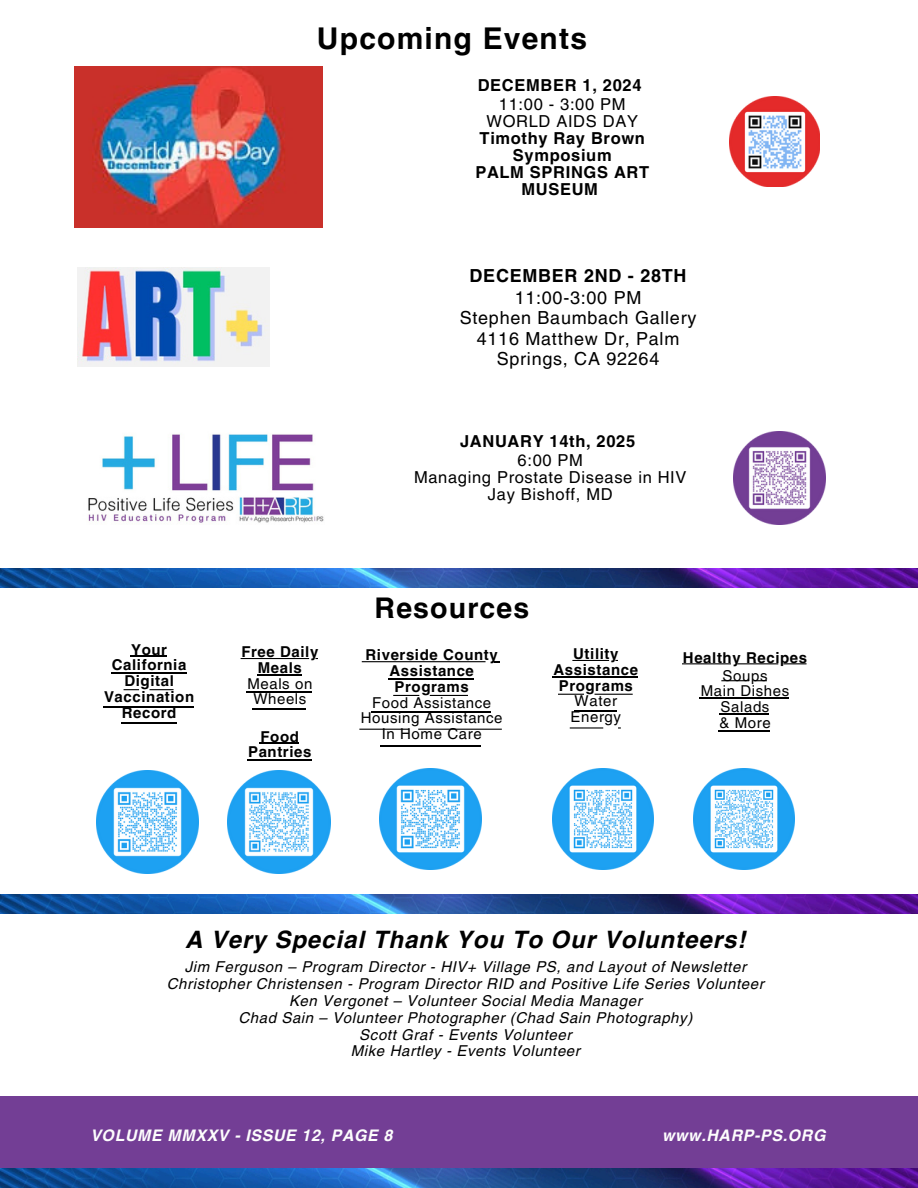
<style>
.page{position:relative;width:918px;height:1188px;background:#fff}
.page>*{position:absolute;margin:0;border:0;box-sizing:border-box;transform-origin:0 0}
.t1{font:700 30px "Helvetica LT Pro";letter-spacing:.04em;color:#000}
.t2{font:700 28.5px "Helvetica LT Pro";letter-spacing:.04em;color:#000}
.t3{font:italic 700 24px "Helvetica LT Pro";letter-spacing:.04em;color:#000}
.t4{font:18px/20.2px "Helvetica LT Pro";letter-spacing:.04em;color:#000;text-align:center}
.t5{font:700 18px/22.5px "Helvetica LT Pro";letter-spacing:.04em;color:#000;text-align:center}
.t6{font:700 16.5px/16.8px "Helvetica LT Pro";letter-spacing:.04em;color:#000;text-align:center}
.t7{font:16.5px/16.8px "Helvetica LT Pro";letter-spacing:.04em;color:#000;text-align:center}
.t8{font:italic 700 15.9px "Helvetica LT Pro";letter-spacing:.04em;color:#fdfdfd}
.t9{font:italic 15px/16.8px "Helvetica LT Pro";letter-spacing:.04em;color:#000;text-align:center}
.t10{font:700 15px/15.8px "Helvetica LT Pro";letter-spacing:.04em;color:#000;text-align:center}
.t11{font:15px/15.8px "Helvetica LT Pro";letter-spacing:.04em;color:#000;text-align:center}
.s1{font-weight:400}
.s2{font-weight:700}
</style>
<div class="page">
<img style="left:88px;top:434px;width:236px;height:90px">
<img style="left:0;top:895px;width:918px;height:19px">
<img style="left:97px;top:771px;width:102px;height:102px">
<img style="left:228px;top:771px;width:102px;height:102px">
<img style="left:380px;top:768px;width:101px;height:102px">
<img style="left:553px;top:768px;width:101px;height:102px">
<img style="left:693px;top:768px;width:102px;height:102px">
<img style="left:0;top:568px;width:918px;height:19px">
<img style="left:733px;top:432px;width:93px;height:92px">
<div style="left:0;top:1096px;width:918px;height:92px;background:#733e95"></div>
<img style="left:75px;top:67px;width:247px;height:160px">
<img style="left:729px;top:96px;width:90px;height:90px">
<img style="left:0;top:1168px;width:918px;height:20px">
<img style="left:77px;top:268px;width:193px;height:99px">
<hr style="left:103px;top:706px;width:91px;height:1px;background:#000">
<hr style="left:111px;top:672px;width:75px;height:1px;background:#000">
<hr style="left:121px;top:723px;width:55px;height:1px;background:#000">
<svg style="left:124px;top:689px;width:50px;height:1px"></svg>
<hr style="left:130px;top:655px;width:37px;height:1px;background:#000">
<svg style="left:241px;top:658px;width:77px;height:1px"></svg>
<hr style="left:247px;top:692px;width:65px;height:1px;background:#000">
<hr style="left:253px;top:709px;width:53px;height:1px;background:#000">
<hr style="left:257px;top:675px;width:45px;height:1px;background:#000">
<hr style="left:258px;top:759px;width:53px;height:1px;background:#000">
<hr style="left:260px;top:742px;width:39px;height:1px;background:#000">
<hr style="left:388px;top:678px;width:85px;height:1px;background:#000">
<svg style="left:393px;top:695px;width:75px;height:1px"></svg>
<svg style="left:359px;top:729px;width:143px;height:1px"></svg>
<hr style="left:371px;top:712px;width:120px;height:1px;background:#000">
<hr style="left:380px;top:746px;width:101px;height:1px;background:#000">
<svg style="left:362px;top:661px;width:137px;height:1px"></svg>
<hr style="left:553px;top:677px;width:85px;height:1px;background:#000">
<svg style="left:558px;top:694px;width:75px;height:1px"></svg>
<svg style="left:570px;top:727px;width:51px;height:2px"></svg>
<svg style="left:572px;top:660px;width:46px;height:1px"></svg>
<hr style="left:574px;top:711px;width:43px;height:1px;background:#000">
<svg style="left:682px;top:663px;width:125px;height:1px"></svg>
<hr style="left:700px;top:697px;width:89px;height:1px;background:#000">
<hr style="left:718px;top:731px;width:52px;height:1px;background:#000">
<hr style="left:719px;top:714px;width:50px;height:1px;background:#000">
<svg style="left:721px;top:680px;width:46px;height:1px"></svg>
<h3 class="t1" style="left:317px;top:27px;width:272px">Upcoming Events</h3>
<p class="t6" style="left:478px;top:77px;width:165px;line-height:19.2px">DECEMBER 1, 2024<br><span class="s1">11:00 - 3:00 PM</span></p>
<p class="t7" style="left:487px;top:114px;width:153px">WORLD AIDS DAY</p>
<p class="t6" style="left:475px;top:131px;width:175px">Timothy Ray Brown<br>Symposium<br>PALM SPRINGS ART<br>MUSEUM</p>
<h1 class="t5" style="left:470px;top:266px;width:218px">DECEMBER 2ND - 28TH<br><span class="s1">11:00-3:00 PM</span></h1>
<h1 class="t4" style="left:460px;top:310px;width:238px">Stephen Baumbach Gallery<br>4116 Matthew Dr, Palm<br>Springs, CA 92264</h1>
<h6 class="t6" style="left:460px;top:433px;width:177px;line-height:19.2px">JANUARY 14th, 2025<br><span class="s1">6:00 PM</span></h6>
<h6 class="t7" style="left:414px;top:470px;width:274px">Managing Prostate Disease in HIV<br>Jay Bishoff, MD</h6>
<p class="t10" style="left:104px;top:643px;width:92px">Your<br>California<br>Digital<br>Vaccination<br>Record</p>
<p class="t2" style="left:375px;top:598px;width:156px">Resources</p>
<p class="t10" style="left:241px;top:645px;width:79px">Free Daily<br>Meals<br><span class="s1">Meals on<br>Wheels</span></p>
<h4 class="t11" style="left:361px;top:649px;width:143px"><span class="s2">Riverside County<br>Assistance<br>Programs<br></span>Food Assistance<br>Housing Assistance<br>In Home Care</h4>
<p class="t10" style="left:554px;top:647px;width:86px">Utility<br>Assistance<br>Programs<br><span class="s1">Water<br>Energy</span></p>
<p class="t10" style="left:683px;top:651px;width:126px">Healthy Recipes</p>
<h1 class="t11" style="left:701px;top:669px;width:90px">Soups<br>Main Dishes<br>Salads<br>&amp; More</h1>
<h4 class="t10" style="left:248px;top:730px;width:65px">Food<br>Pantries</h4>
<p class="t3" style="left:185px;top:931px;width:562px">A Very Special Thank You To Our Volunteers!</p>
<h2 class="t9" style="left:167px;top:960px;width:598px">Jim Ferguson – Program Director - HIV+ Village PS, and Layout of Newsletter Christopher Christensen - Program Director RID and Positive Life Series Volunteer Ken Vergonet – Volunteer Social Media Manager<br>Chad Sain – Volunteer Photographer (Chad Sain Photography)<br>Scott Graf - Events Volunteer<br>Mike Hartley - Events Volunteer</h2>
<h6 class="t8" style="left:90px;top:1129px;width:304px">VOLUME MMXXV - ISSUE 12, PAGE 8</h6>
<p class="t8" style="left:662px;top:1129px;width:165px">www.HARP-PS.ORG</p>
</div>
